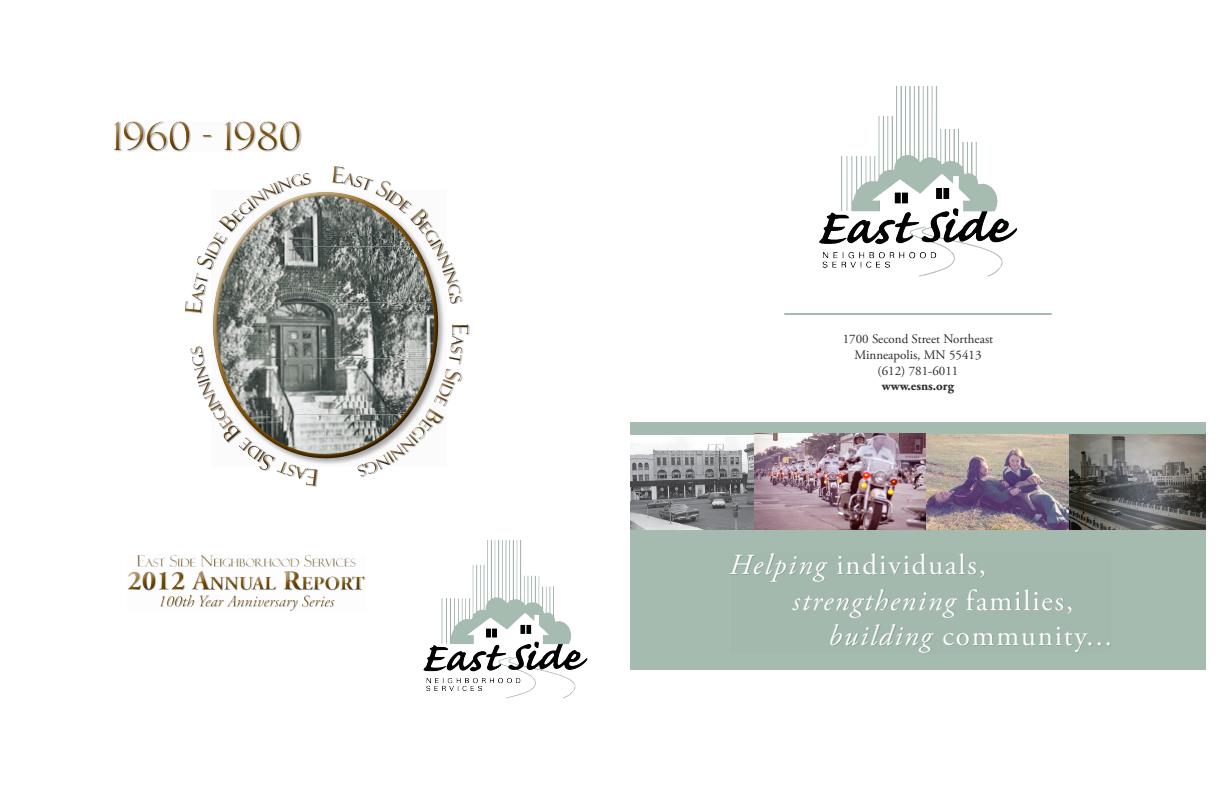
<style>
.page{position:relative;width:1224px;height:792px;background:#fff}
.page>*{position:absolute;margin:0;border:0;box-sizing:border-box;transform-origin:0 0}
.t1{font:39px "Felix Titling";color:#7d4f01}
.t2{font:29.1px "Adobe Garamond Pro";letter-spacing:.06em;color:#fff}
.t3{font:italic 29.1px "Adobe Garamond Pro";letter-spacing:.06em;color:#fff}
.t4{font:700 19.6px "Adobe Garamond Pro";color:#7d4f01}
.t5{font:italic 16px "Adobe Garamond Pro";color:#7d4f01}
.t6{font:13px/15.6px "Adobe Garamond Pro";color:#2d292b;text-align:center}
.t7{font:700 13px "Adobe Garamond Pro";color:#2d292b}
.t8{font:11.2px "Felix Titling";color:#7d4f01}
.s1{font-size:16px}
.s2{font-size:28px}
.s3{font-style:italic}
.s4{font-style:normal}
</style>
<div class="page">
<div style="left:118px;top:551px;width:260px;height:73px;background:#231f20;opacity:.75"></div>
<div style="left:105px;top:114px;width:209px;height:50px;background:#231f20;opacity:.75"></div>
<div style="left:179px;top:159px;width:297px;height:334px;background:#231f20;opacity:.75"></div>
<hr style="left:784px;top:313px;width:268px;height:2px;background:#a5bbb0">
<div style="left:630px;top:529px;width:576px;height:141px;background:#a5bbb0"></div>
<div style="left:730px;top:554px;width:381px;height:100px;background:#231f20;opacity:.25"></div>
<div style="left:630px;top:423px;width:576px;height:12px;background:#a5bbb0"></div>
<img style="left:819px;top:86px;width:206px;height:191px">
<img style="left:423px;top:540px;width:171px;height:159px">
<img style="left:630px;top:437px;width:125px;height:92px">
<img style="left:926px;top:435px;width:280px;height:94px">
<img style="left:755px;top:433px;width:171px;height:96px">
<svg style="left:332px;top:166px;width:130px;height:137px"></svg>
<svg style="left:357px;top:323px;width:111px;height:153px"></svg>
<svg style="left:190px;top:346px;width:128px;height:139px"></svg>
<svg style="left:185px;top:172px;width:126px;height:141px"></svg>
<h1 class="t1" style="left:112px;top:114px;width:190px">1960 - 1980</h1>
<p class="t8" style="left:136px;top:556px;width:221px"><span class="s1">E</span>AST <span class="s1">S</span>IDE <span class="s1">N</span>EIGHBORHOOD <span class="s1">S</span>ERVICES</p>
<h3 class="t4" style="left:127px;top:572px;width:239px"><span class="s2">2012</span> <span class="s2">A</span>NNUAL <span class="s2">R</span>EPORT</h3>
<p class="t5" style="left:158px;top:592px;width:178px">100th Year Anniversary Series</p>
<p class="t6" style="left:843px;top:332px;width:152px">1700 Second Street Northeast<br>Minneapolis, MN 55413 (612) 781-6011</p>
<p class="t7" style="left:882px;top:379px;width:74px">www.esns.org</p>
<h2 class="t2" style="left:730px;top:548px;width:258px"><span class="s3">Helping</span> individuals,</h2>
<h2 class="t3" style="left:793px;top:583px;width:282px">strengthening <span class="s4">families,</span></h2>
<h2 class="t2" style="left:829px;top:618px;width:285px"><span class="s3">building</span> community...</h2>
</div>
